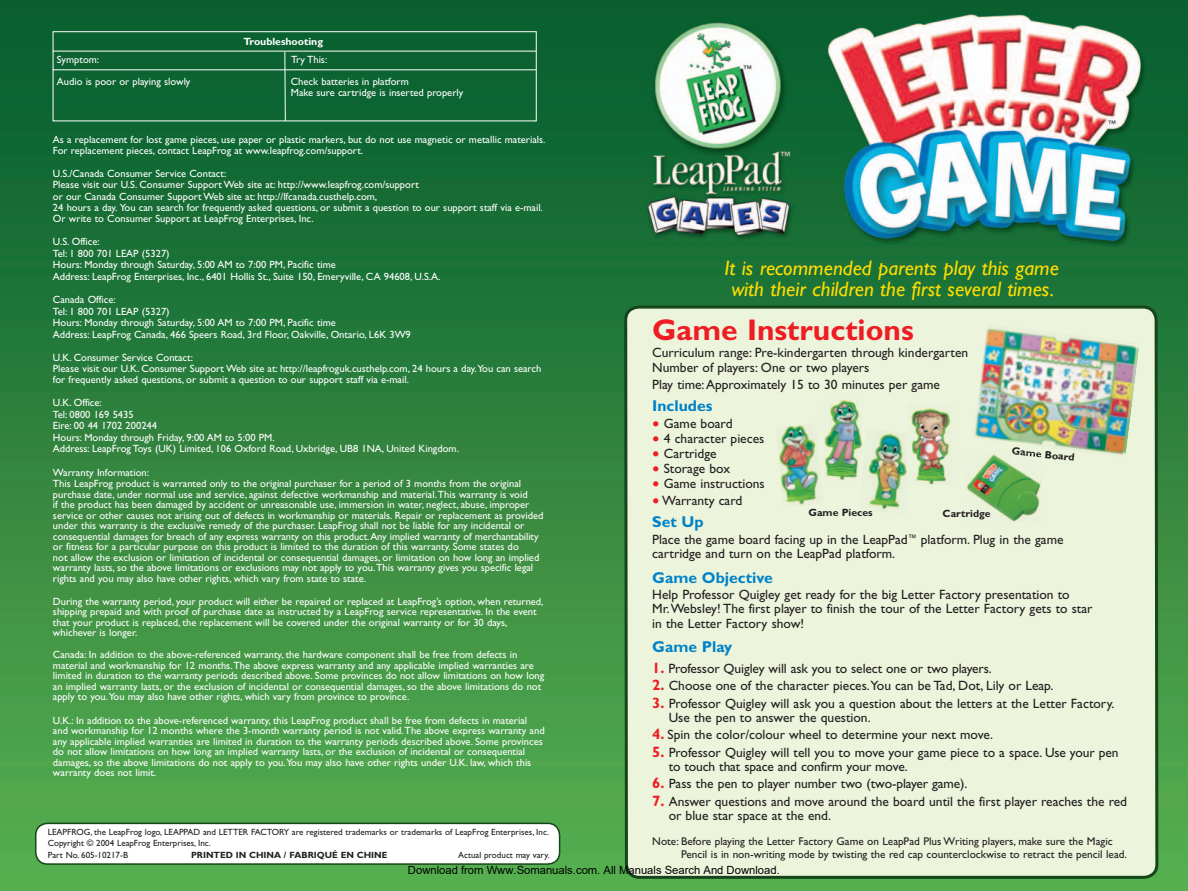
<style>
.page{position:relative;width:1188px;height:891px;background:#fff}
.page>*{position:absolute;margin:0;border:0;box-sizing:border-box;transform-origin:0 0}
.t1{font:700 30px "Gill Sans";color:#ee1d23}
.t2{font:italic 21px/21px "Gill Sans";color:#ffdc01;text-align:center}
.t3{font:700 15.75px "Gill Sans";color:#0082c8}
.t4{font:13.5px/14.2px "Gill Sans";color:#231f20}
.t5{font:11.25px/12.8px "Gill Sans";color:#231f20}
.t6{font:11.25px "Arial";color:#000}
.t7{font:10.5px/10.5px "Gill Sans";color:#fff}
.t8{font:700 10.5px "Gill Sans";color:#231f20}
.t9{font:700 10.5px "Gill Sans";color:#fff}
.t10{font:9px/10.5px "Gill Sans";color:#231f20}
.t11{font:700 9px "Gill Sans";color:#231f20}
.s1{font-size:21px;color:#ee1d23}
.s2{font-weight:700;font-size:15px;color:#ee1d23}
</style>
<div class="page">
<img style="left:0;top:0;width:1188px;height:891px">
<div style="left:36px;top:823px;width:524px;height:41px;background:#fff;border-radius:12px"></div>
<div style="left:35px;top:823px;width:525px;height:42px;border:2px solid #15451a;border-radius:12px"></div>
<svg style="left:623px;top:0;width:537px;height:891px;background:#b1c9ae"></svg>
<img style="left:907px;top:404px;width:45px;height:81px">
<img style="left:776px;top:423px;width:48px;height:85px">
<img style="left:824px;top:400px;width:38px;height:81px">
<img style="left:859px;top:429px;width:50px;height:85px">
<svg style="left:859px;top:509px;width:13px;height:2px"></svg>
<img style="left:907px;top:433px;width:6px;height:52px">
<img style="left:966px;top:453px;width:75px;height:70px">
<img style="left:973px;top:324px;width:167px;height:134px">
<div style="left:53px;top:31px;width:484px;height:90px;border:1px solid #fff"></div>
<hr style="left:53px;top:51px;width:483px;height:1px;background:#fff">
<hr style="left:53px;top:69px;width:483px;height:1px;background:#fff">
<svg style="left:284px;top:51px;width:2px;height:71px"></svg>
<p class="t9" style="left:243px;top:35px;width:81px">Troubleshooting</p>
<p class="t7" style="left:57px;top:54px;width:44px">Symptom:</p>
<p class="t7" style="left:291px;top:54px;width:38px">Try This:</p>
<p class="t7" style="left:57px;top:76px;width:135px">Audio is poor or playing slowly</p>
<p class="t7" style="left:291px;top:76px;width:174px">Check batteries in platform<br>Make sure cartridge is inserted properly</p>
<p class="t7" style="left:53px;top:134px;width:494px">As a replacement for lost game pieces, use paper or plastic markers, but do not use magnetic or metallic materials.<br>For replacement pieces, contact LeapFrog at www.leapfrog.com/support.</p>
<p class="t7" style="left:53px;top:167px;width:491px;line-height:11.6px">U.S./Canada Consumer Service Contact:<br>Please visit our U.S. Consumer Support Web site at: http://www.leapfrog.com/support<br>or our Canada Consumer Support Web site at: http://lfcanada.custhelp.com,<br>24 hours a day. You can search for frequently asked questions, or submit a question to our support staff via e-mail.</p>
<p class="t7" style="left:53px;top:213px;width:262px">Or write to Consumer Support at LeapFrog Enterprises, Inc.</p>
<p class="t7" style="left:53px;top:236px;width:389px;line-height:11.6px">U.S. Office:<br>Tel: 1 800 701 LEAP (5327)<br>Hours: Monday through Saturday, 5:00 AM to 7:00 PM, Pacific time<br>Address: LeapFrog Enterprises, Inc., 6401 Hollis St., Suite 150, Emeryville, CA 94608, U.S.A.</p>
<p class="t7" style="left:53px;top:294px;width:359px;line-height:11.6px">Canada Office:<br>Tel: 1 800 701 LEAP (5327)<br>Hours: Monday through Saturday, 5:00 AM to 7:00 PM, Pacific time<br>Address: LeapFrog Canada, 466 Speers Road, 3rd Floor, Oakville, Ontario, L6K 3W9</p>
<p class="t7" style="left:53px;top:352px;width:490px;line-height:11.6px">U.K. Consumer Service Contact:<br>Please visit our U.K. Consumer Support Web site at: http://leapfroguk.custhelp.com, 24 hours a day.You can search</p>
<p class="t7" style="left:53px;top:374px;width:358px">for frequently asked questions, or submit a question to our support staff via e-mail.</p>
<p class="t7" style="left:53px;top:397px;width:408px;line-height:11.6px">U.K. Office:<br>Tel: 0800 169 5435<br>Eire: 00 44 1702 200244<br>Hours: Monday through Friday, 9:00 AM to 5:00 PM.<br>Address: LeapFrog Toys (UK) Limited, 106 Oxford Road, Uxbridge, UB8 1NA, United Kingdom.</p>
<p class="t7" style="left:53px;top:466px;width:470px;line-height:11.6px">Warranty Information:<br>This LeapFrog product is warranted only to the original purchaser for a period of 3 months from the original</p>
<p class="t7" style="left:53px;top:489px;width:492px">purchase date, under normal use and service, against defective workmanship and material. This warranty is void<br>if the product has been damaged by accident or unreasonable use, immersion in water, neglect, abuse, improper service or other causes not arising out of defects in workmanship or materials. Repair or replacement as provided under this warranty is the exclusive remedy of the purchaser. LeapFrog shall not be liable for any incidental or consequential damages for breach of any express warranty on this product. Any implied warranty of merchantability or fitness for a particular purpose on this product is limited to the duration of this warranty. Some states do<br>not allow the exclusion or limitation of incidental or consequential damages, or limitation on how long an implied warranty lasts, so the above limitations or exclusions may not apply to you. This warranty gives you specific legal rights and you may also have other rights, which vary from state to state.</p>
<p class="t7" style="left:53px;top:596px;width:492px">During the warranty period, your product will either be repaired or replaced at LeapFrog’s option, when returned, shipping prepaid and with proof of purchase date as instructed by a LeapFrog service representative. In the event that your product is replaced, the replacement will be covered under the original warranty or for 30 days, whichever is longer.</p>
<p class="t7" style="left:53px;top:650px;width:493px">Canada: In addition to the above-referenced warranty, the hardware component shall be free from defects in material and workmanship for 12 months. The above express warranty and any applicable implied warranties are limited in duration to the warranty periods described above. Some provinces do not allow limitations on how long an implied warranty lasts, or the exclusion of incidental or consequential damages, so the above limitations do not apply to you.You may also have other rights, which vary from province to province.</p>
<p class="t7" style="left:53px;top:715px;width:493px">U.K.: In addition to the above-referenced warranty, this LeapFrog product shall be free from defects in material and workmanship for 12 months where the 3-month warranty period is not valid. The above express warranty and any applicable implied warranties are limited in duration to the warranty periods described above. Some provinces do not allow limitations on how long an implied warranty lasts, or the exclusion of incidental or consequential damages, so the above limitations do not apply to you.You may also have other rights under U.K. law, which this warranty does not limit.</p>
<p class="t10" style="left:48px;top:827px;width:503px">LEAPFROG, the LeapFrog logo, LEAPPAD and LETTER FACTORY are registered trademarks or trademarks of LeapFrog Enterprises, Inc.<br>Copyright © 2004 LeapFrog Enterprises, Inc.</p>
<p class="t10" style="left:48px;top:850px;width:82px">Part No. 605-10217-B</p>
<p class="t11" style="left:191px;top:850px;width:198px">PRINTED IN CHINA / FABRIQUÉ EN CHINE</p>
<p class="t10" style="left:458px;top:850px;width:93px">Actual product may vary.</p>
<h2 class="t2" style="left:725px;top:257px;width:336px">It is recommended parents play this game with their children the first several times.</h2>
<h1 class="t1" style="left:652px;top:312px;width:263px">Game Instructions</h1>
<p class="t4" style="left:652px;top:345px;width:318px;line-height:15px">Curriculum range: Pre-kindergarten through kindergarten<br>Number of players: One or two players</p>
<p class="t4" style="left:652px;top:377px;width:289px">Play time: Approximately 15 to 30 minutes per game</p>
<h3 class="t3" style="left:652px;top:397px;width:62px">Includes</h3>
<p class="t4" style="left:652px;top:417px;width:82px"><span class="s1">•</span> Game board</p>
<p class="t4" style="left:652px;top:432px;width:114px"><span class="s1">•</span> 4 character pieces</p>
<p class="t4" style="left:652px;top:447px;width:66px"><span class="s1">•</span> Cartridge</p>
<p class="t4" style="left:652px;top:462px;width:79px"><span class="s1">•</span> Storage box</p>
<p class="t4" style="left:652px;top:477px;width:114px"><span class="s1">•</span> Game instructions</p>
<p class="t4" style="left:652px;top:493px;width:92px"><span class="s1">•</span> Warranty card</p>
<h3 class="t3" style="left:652px;top:513px;width:53px">Set Up</h3>
<p class="t4" style="left:652px;top:532px;width:413px">Place the game board facing up in the LeapPad<sup>™</sup> platform. Plug in the game cartridge and turn on the LeapPad platform.</p>
<h3 class="t3" style="left:652px;top:568px;width:122px">Game Objective</h3>
<p class="t4" style="left:652px;top:588px;width:442px">Help Professor Quigley get ready for the big Letter Factory presentation to<br>Mr. Websley! The first player to finish the tour of the Letter Factory gets to star in the Letter Factory show!</p>
<h3 class="t3" style="left:652px;top:638px;width:82px">Game Play</h3>
<p class="t4" style="left:652px;top:661px;width:341px"><span class="s2">1.</span> Professor Quigley will ask you to select one or two players.</p>
<p class="t4" style="left:652px;top:678px;width:403px"><span class="s2">2.</span> Choose one of the character pieces.You can be Tad, Dot, Lily or Leap.</p>
<p class="t4" style="left:669px;top:696px;width:447px;text-indent:-16px"><span class="s2">3.</span> Professor Quigley will ask you a question about the letters at the Letter Factory.<br>Use the pen to answer the question.</p>
<p class="t4" style="left:652px;top:728px;width:342px"><span class="s2">4.</span> Spin the color/colour wheel to determine your next move.</p>
<p class="t4" style="left:669px;top:745px;width:451px;text-indent:-16px"><span class="s2">5.</span> Professor Quigley will tell you to move your game piece to a space. Use your pen to touch that space and confirm your move.</p>
<p class="t4" style="left:652px;top:777px;width:317px"><span class="s2">6.</span> Pass the pen to player number two (two-player game).</p>
<p class="t4" style="left:669px;top:794px;width:460px;text-indent:-16px"><span class="s2">7.</span> Answer questions and move around the board until the first player reaches the red or blue star space at the end.</p>
<p class="t5" style="left:681px;top:835px;width:447px;text-indent:-29px">Note: Before playing the Letter Factory Game on LeapPad Plus Writing players, make sure the Magic<br>Pencil is in non-writing mode by twisting the red cap counterclockwise to retract the pencil lead.</p>
<p class="t8" style="left:1012px;top:445px;width:64px;rotate:6deg">Game Board</p>
<p class="t8" style="left:809px;top:506px;width:66px">Game Pieces</p>
<p class="t8" style="left:943px;top:507px;width:49px">Cartridge</p>
<p class="t6" style="left:408px;top:863px;width:373px">Download from Www.Somanuals.com. All Manuals Search And Download.</p>
</div>
